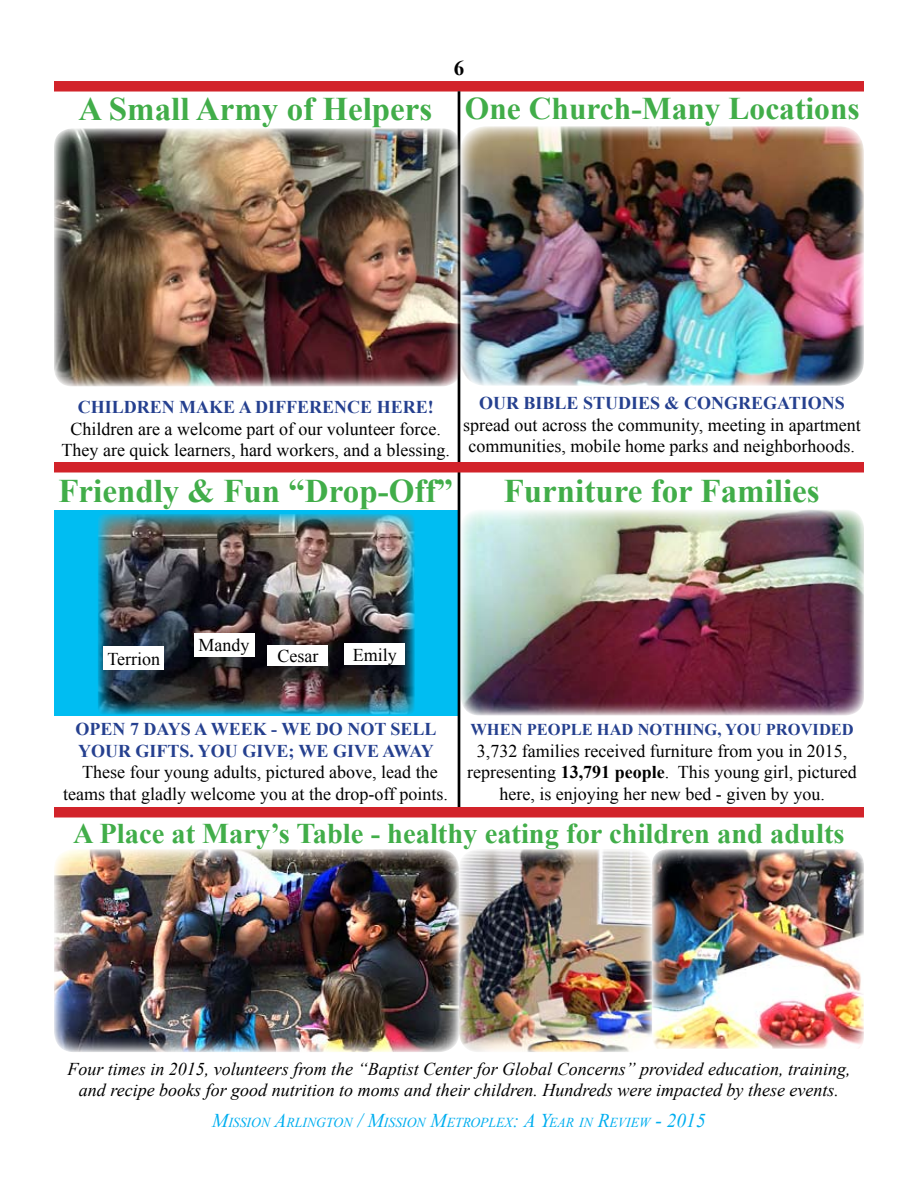
<style>
.page{position:relative;width:918px;height:1188px;background:#fff}
.page>*{position:absolute;margin:0;border:0;box-sizing:border-box;transform-origin:0 0}
.t1{font:700 33px "Times New Roman";color:#41ad49}
.t2{font:700 31.5px "Times New Roman";color:#41ad49}
.t3{font:700 28.5px "Times New Roman";color:#41ad49}
.t4{font:700 21px "Times New Roman";color:#000}
.t5{font:18px/21.6px "Times New Roman";color:#000;text-align:center}
.t6{font:italic 18px/21.6px "Times New Roman";color:#000;text-align:center}
.t7{font:700 18px/21.6px "Times New Roman";color:#25408f}
.t8{font:700 16.5px "Times New Roman";color:#25408f}
.t9{font:italic 13.65px "Times New Roman";color:#00aeef}
.s1{font-size:33px}
.s2{font-weight:700}
.s3{font-size:19.5px}
</style>
<div class="page">
<div style="left:54px;top:81px;width:810px;height:11px;background:#d2232a"></div>
<div style="left:54px;top:510px;width:403px;height:206px;background:#00bdf2"></div>
<img style="left:98px;top:514px;width:317px;height:201px">
<div style="left:104px;top:646px;width:60px;height:24px;background:#fff"></div>
<div style="left:194px;top:633px;width:60px;height:24px;background:#fff"></div>
<div style="left:268px;top:645px;width:60px;height:21px;background:#fff"></div>
<div style="left:345px;top:644px;width:60px;height:21px;background:#fff"></div>
<img style="left:461px;top:510px;width:403px;height:206px">
<img style="left:460px;top:126px;width:404px;height:260px">
<hr style="left:458px;top:91px;width:2px;height:717px;background:#000">
<div style="left:54px;top:462px;width:810px;height:10px;background:#d2232a"></div>
<div style="left:54px;top:807px;width:810px;height:11px;background:#d2232a"></div>
<img style="left:54px;top:849px;width:598px;height:203px">
<img style="left:652px;top:849px;width:212px;height:200px">
<img style="left:54px;top:128px;width:407px;height:258px">
<p class="t4" style="left:454px;top:53px;width:12px">6</p>
<h2 class="t2" style="left:79px;top:87px;width:783px"><span class="s1">A SMALL ARMY OF HELPERS</span> ONE CHURCH-MANY LOCATIONS</h2>
<p class="t7" style="left:78px;top:396px;width:358px">CHILDREN MAKE A DIFFERENCE HERE!</p>
<p class="t5" style="left:62px;top:418px;width:390px">Children are a welcome part of our volunteer force.<br>They are quick learners, hard workers, and a blessing.</p>
<h1 class="t1" style="left:58px;top:468px;width:396px">FRIENDLY &amp; FUN “DROP-OFF”</h1>
<p class="t7" style="left:479px;top:392px;width:367px">OUR BIBLE STUDIES &amp; CONGREGATIONS</p>
<p class="t5" style="left:463px;top:414px;width:399px">spread out across the community, meeting in apartment communities, mobile home parks and neighborhoods.</p>
<h1 class="t1" style="left:504px;top:468px;width:317px">FURNITURE FOR FAMILIES</h1>
<p class="t5" style="left:107px;top:648px;width:54px">Terrion</p>
<p class="t5" style="left:199px;top:634px;width:52px">Mandy</p>
<p class="t5" style="left:277px;top:645px;width:43px">Cesar</p>
<p class="t5" style="left:353px;top:643px;width:46px">Emily</p>
<p class="t7" style="left:76px;top:718px;width:362px">OPEN 7 DAYS A WEEK - WE DO NOT SELL<br>YOUR GIFTS. YOU GIVE; WE GIVE AWAY</p>
<p class="t5" style="left:63px;top:761px;width:387px">These four young adults, pictured above, lead the teams that gladly welcome you at the drop-off points.</p>
<p class="t8" style="left:470px;top:718px;width:385px">WHEN PEOPLE HAD NOTHING, YOU PROVIDED</p>
<p class="t5" style="left:467px;top:740px;width:391px">3,732 families received furniture from you in 2015, representing <span class="s2">13,791 PEOPLE</span>. This young girl, pictured here, is enjoying her new bed - given by you.</p>
<h3 class="t3" style="left:73px;top:814px;width:773px">A PLACE AT MARY’S TABLE - HEALTHY EATING FOR CHILDREN AND ADULTS</h3>
<p class="t6" style="left:67px;top:1057px;width:785px">Four times in 2015, volunteers from the “Baptist Center for Global Concerns” provided education, training, and recipe books for good nutrition to moms and their children. Hundreds were impacted by these events.</p>
<p class="t9" style="left:212px;top:1113px;width:495px"><span class="s3">M</span>ISSION <span class="s3">A</span>RLINGTON <span class="s3">/ M</span>ISSION <span class="s3">M</span>ETROPLEX<span class="s3">: A Y</span>EAR IN <span class="s3">R</span>EVIEW <span class="s3">- 2015</span></p>
</div>
